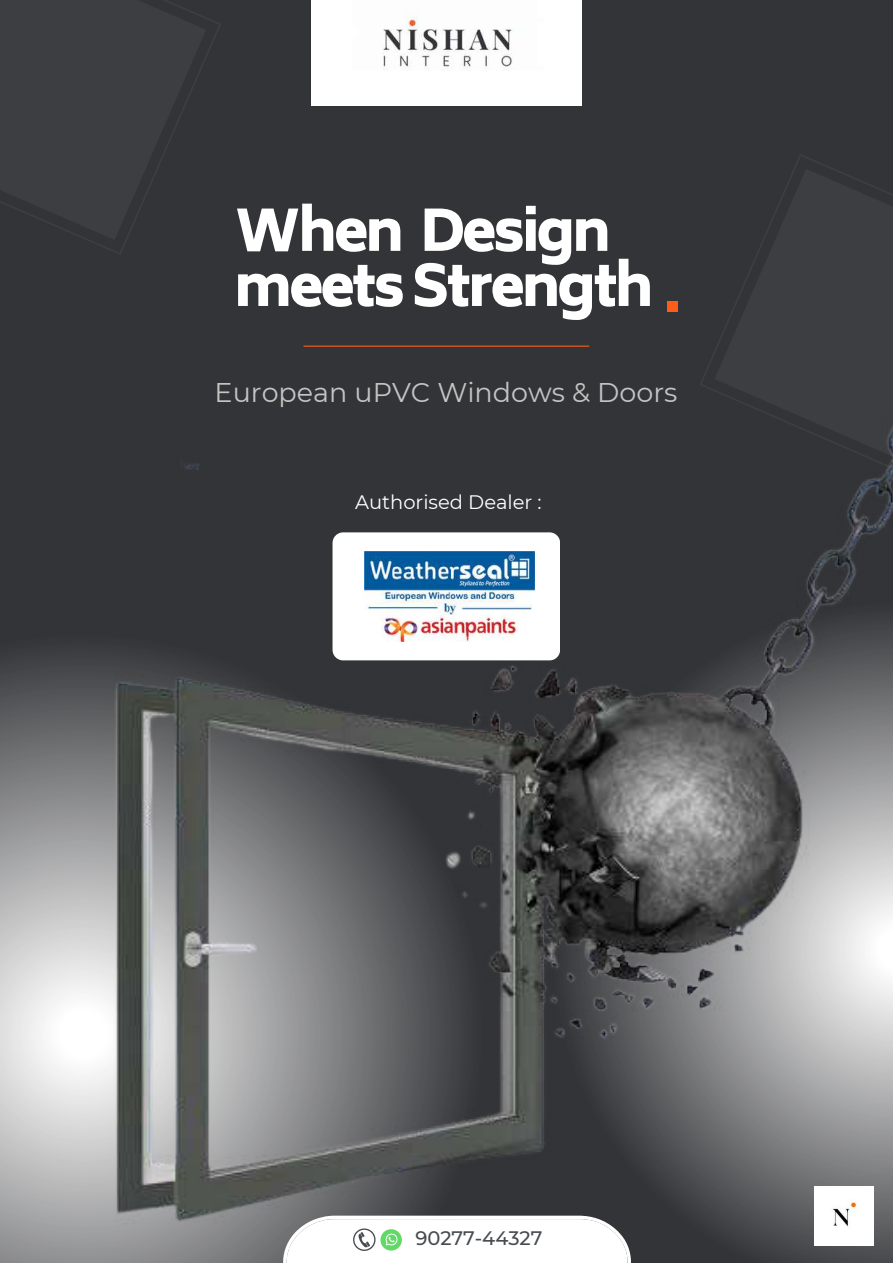
<style>
.page{position:relative;width:893px;height:1264px;background:#fff}
.page>*{position:absolute;margin:0;border:0;box-sizing:border-box;transform-origin:0 0}
.t1{font:800 55.8px/55.1px "Biryani";letter-spacing:-.05em;color:#fff}
.t2{font:27px "Montserrat";color:#c4c5c2}
.t3{font:19.5px "Montserrat";color:#fff}
.t4{font:500 19.5px "Montserrat";color:#474c50}
.s1{color:#ff5c17}
</style>
<div class="page">
<div style="left:0;top:0;width:892px;height:1262px;background:#333437"></div>
<img style="left:311px;top:0;width:270px;height:106px">
<hr style="left:303px;top:345px;width:286px;height:2px;background:#ff5c17">
<svg style="left:0;top:657px;width:278px;height:605px"></svg>
<img style="left:30px;top:464px;width:862px;height:778px">
<svg style="left:199px;top:464px;width:480px;height:191px"></svg>
<div style="left:332px;top:532px;width:228px;height:128px;background:#fff;border-radius:11px"></div>
<img style="left:364px;top:551px;width:170px;height:90px">
<svg style="left:634px;top:426px;width:258px;height:125px"></svg>
<img style="left:814px;top:1185px;width:59px;height:60px">
<svg style="left:278px;top:1215px;width:354px;height:47px"></svg>
<h1 class="t1" style="left:234px;top:204px;width:448px">When Design meets Strength <span class="s1">.</span></h1>
<p class="t2" style="left:215px;top:375px;width:464px">European uPVC Windows &amp; Doors</p>
<p class="t3" style="left:355px;top:490px;width:188px">Authorised Dealer :</p>
<p class="t4" style="left:415px;top:1226px;width:128px">90277-44327</p>
</div>
